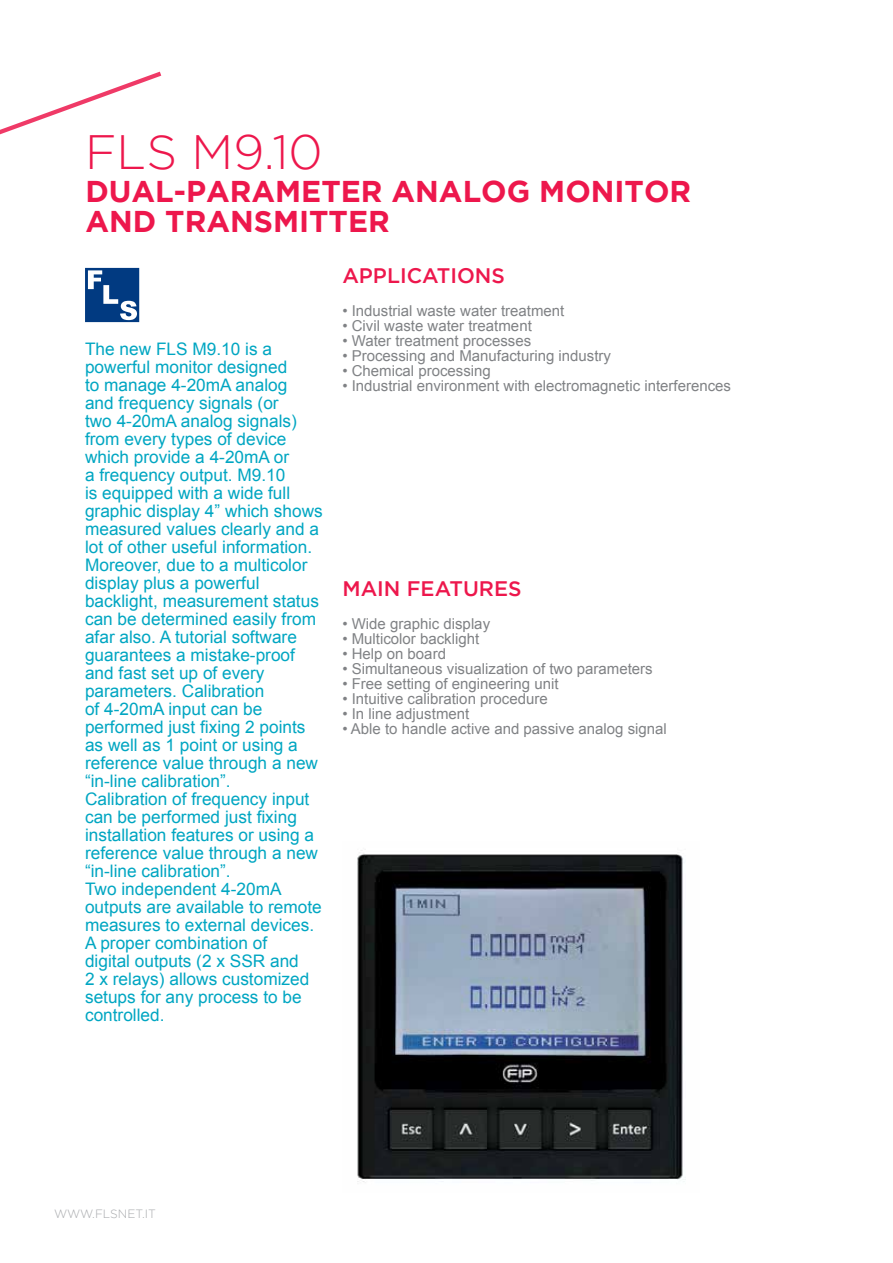
<style>
.page{position:relative;width:893px;height:1263px;background:#fff}
.page>*{position:absolute;margin:0;border:0;box-sizing:border-box;transform-origin:0 0}
.t1{font:300 48.15px "Gotham";color:#ed174c}
.t2{font:700 30px/30px "Gotham";color:#ed174c}
.t3{font:500 21px "Gotham";color:#ed174c}
.t4{font:17.25px/18px "Arial";color:#00a6c2}
.t5{font:15px "Arial";color:#808285}
.t6{font:300 12px "Gotham";color:#a7a9ac}
</style>
<div class="page">
<svg style="left:85px;top:268px;width:54px;height:54px;background:#2f5e98"></svg>
<svg style="left:0;top:72px;width:161px;height:63px"></svg>
<img style="left:357px;top:850px;width:329px;height:332px">
<h1 class="t1" style="left:85px;top:126px;width:29px">FLS</h1>
<h1 class="t1" style="left:192px;top:126px;width:133px">M9.10</h1>
<h2 class="t2" style="left:85px;top:176px;width:607px">DUAL-PARAMETER ANALOG MONITOR<br>AND TRANSMITTER</h2>
<p class="t4" style="left:85px;top:340px;width:239px">The new FLS M9.10 is a powerful monitor designed<br>to manage 4-20mA analog<br>and frequency signals (or<br>two 4-20mA analog signals) from every types of device which provide a 4-20mA or<br>a frequency output. M9.10<br>is equipped with a wide full graphic display 4” which shows measured values clearly and a lot of other useful information.<br>Moreover, due to a multicolor display plus a powerful backlight, measurement status can be determined easily from afar also. A tutorial software guarantees a mistake-proof and fast set up of every parameters. Calibration<br>of 4-20mA input can be performed just fixing 2 points as well as 1 point or using a reference value through a new “in-line calibration”.<br>Calibration of frequency input can be performed just fixing installation features or using a reference value through a new “in-line calibration”.<br>Two independent 4-20mA outputs are available to remote measures to external devices.<br>A proper combination of<br>digital outputs (2 x SSR and<br>2 x relays) allows customized setups for any process to be controlled.</p>
<p class="t3" style="left:342px;top:264px;width:164px">APPLICATIONS</p>
<p class="t5" style="left:342px;top:300px;width:223px">• Industrial waste water treatment</p>
<p class="t5" style="left:342px;top:315px;width:191px">• Civil waste water treatment</p>
<p class="t5" style="left:342px;top:330px;width:190px">• Water treatment processes</p>
<p class="t5" style="left:342px;top:345px;width:270px">• Processing and Manufacturing industry</p>
<p class="t5" style="left:342px;top:360px;width:150px">• Chemical processing</p>
<p class="t5" style="left:342px;top:375px;width:390px">• Industrial environment with electromagnetic interferences</p>
<p class="t3" style="left:342px;top:577px;width:181px">MAIN FEATURES</p>
<p class="t5" style="left:342px;top:613px;width:149px">• Wide graphic display</p>
<p class="t5" style="left:342px;top:628px;width:138px">• Multicolor backlight</p>
<p class="t5" style="left:342px;top:643px;width:105px">• Help on board</p>
<p class="t5" style="left:342px;top:658px;width:312px">• Simultaneous visualization of two parameters</p>
<p class="t5" style="left:342px;top:673px;width:218px">• Free setting of engineering unit</p>
<p class="t5" style="left:342px;top:688px;width:207px">• Intuitive calibration procedure</p>
<p class="t5" style="left:342px;top:703px;width:128px">• In line adjustment</p>
<p class="t5" style="left:342px;top:718px;width:326px">• Able to handle active and passive analog signal</p>
<p class="t6" style="left:54px;top:1207px;width:103px">WWW.FLSNET.IT</p>
</div>
